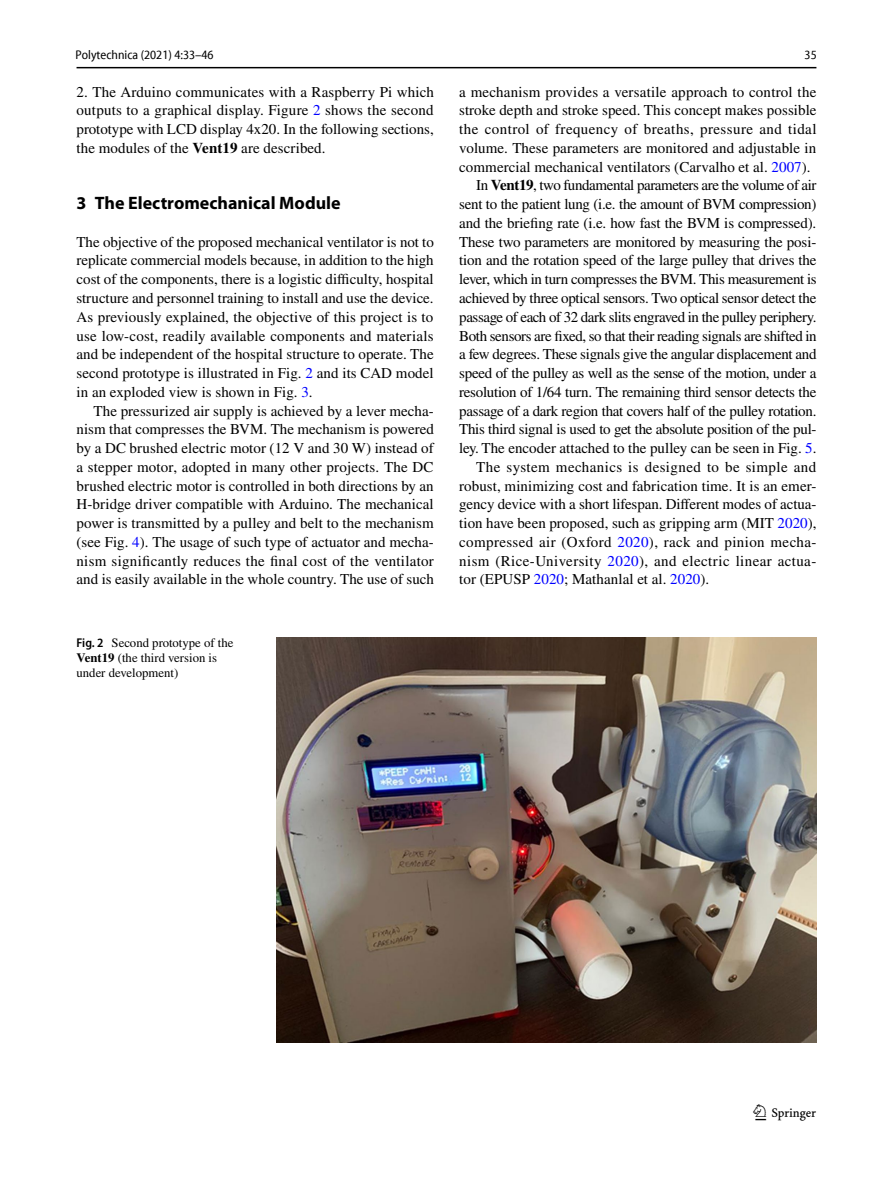
<style>
.page{position:relative;width:893px;height:1187px;background:#fff}
.page>*{position:absolute;margin:0;border:0;box-sizing:border-box;transform-origin:0 0}
.t1{font:22.5px "Springnew Regular 3";color:#000}
.t2{font:700 18px "Myriad Pro";color:#000}
.t3{font:15px/18.8px "STIX";letter-spacing:-.005em;color:#000;text-align:justify}
.t4{font:15px "STIX";letter-spacing:-.025em;color:#000}
.t5{font:15px "STIX";letter-spacing:.025em;color:#000}
.t6{font:15px "STIX";letter-spacing:.015em;color:#000}
.t7{font:15px "STIX";letter-spacing:.03em;color:#000}
.t8{font:12.75px/15px "STIX";color:#000}
.t9{font:semi-condensed 12.75px "Myriad Pro Unic";color:#000}
.s1{color:#00f}
.s2{font-weight:700}
.s3{font-family:"Myriad Pro";font-weight:600;font-stretch:semi-condensed}
</style>
<div class="page">
<hr style="left:77px;top:67px;width:739px;height:1px;background:#000">
<img style="left:276px;top:637px;width:540px;height:404px">
<p class="t9" style="left:76px;top:50px;width:140px">Polytechnica (2021) 4:33–46</p>
<p class="t9" style="left:805px;top:50px;width:14px">35</p>
<p class="t3" style="left:77px;top:83px;width:359px">2. The Arduino communicates with a Raspberry Pi which outputs to a graphical display. Figure <span class="s1">2</span> shows the second prototype with LCD display 4x20. In the following sections, the modules of the <span class="s2">Vent19</span> are described.</p>
<p class="t2" style="left:77px;top:191px;width:266px">3 The Electromechanical Module</p>
<p class="t3" style="left:77px;top:233px;width:359px">The objective of the proposed mechanical ventilator is not to replicate commercial models because, in addition to the high cost of the components, there is a logistic difficulty, hospital structure and personnel training to install and use the device.<br>As previously explained, the objective of this project is to use low-cost, readily available components and materials and be independent of the hospital structure to operate. The second prototype is illustrated in Fig. <span class="s1">2</span> and its CAD model in an exploded view is shown in Fig. <span class="s1">3</span>.</p>
<p class="t3" style="left:77px;top:402px;width:359px;text-indent:17px">The pressurized air supply is achieved by a lever mecha&shy;nism that compresses the BVM. The mechanism is powered by a DC brushed electric motor (12 V and 30 W) instead of a stepper motor, adopted in many other projects. The DC brushed electric motor is controlled in both directions by an H-bridge driver compatible with Arduino. The mechanical power is transmitted by a pulley and belt to the mechanism (see Fig. <span class="s1">4</span>). The usage of such type of actuator and mecha&shy;nism significantly reduces the final cost of the ventilator and is easily available in the whole country. The use of such</p>
<p class="t8" style="left:77px;top:635px;width:159px"><span class="s3">Fig. 2</span> Second prototype of the<br><span class="s2">Vent19</span> (the third version is under development)</p>
<p class="t6" style="left:459px;top:81px;width:359px">a mechanism provides a versatile approach to control the</p>
<p class="t3" style="left:459px;top:102px;width:359px">stroke depth and stroke speed. This concept makes possible</p>
<p class="t7" style="left:459px;top:119px;width:359px">the control of frequency of breaths, pressure and tidal</p>
<p class="t3" style="left:459px;top:139px;width:358px">volume. These parameters are monitored and adjustable in</p>
<p class="t3" style="left:459px;top:158px;width:353px">commercial mechanical ventilators (Carvalho et al. <span class="s1">2007</span>).</p>
<p class="t4" style="left:476px;top:175px;width:342px">In <span class="s2">Vent19</span>, two fundamental parameters are the volume of air</p>
<p class="t3" style="left:459px;top:196px;width:359px">sent to the patient lung (i.e. the amount of BVM compression)</p>
<p class="t3" style="left:459px;top:214px;width:359px">and the briefing rate (i.e. how fast the BVM is compressed).</p>
<p class="t3" style="left:459px;top:233px;width:359px">These two parameters are monitored by measuring the posi-</p>
<p class="t3" style="left:459px;top:252px;width:359px">tion and the rotation speed of the large pulley that drives the</p>
<p class="t3" style="left:459px;top:271px;width:359px">lever, which in turn compresses the BVM. This measurement is</p>
<p class="t3" style="left:459px;top:289px;width:359px">achieved by three optical sensors. Two optical sensor detect the</p>
<p class="t4" style="left:459px;top:306px;width:359px">passage of each of 32 dark slits engraved in the pulley periphery.</p>
<p class="t4" style="left:459px;top:325px;width:359px">Both sensors are fixed, so that their reading signals are shifted in</p>
<p class="t3" style="left:459px;top:346px;width:359px">a few degrees. These signals give the angular displacement and</p>
<p class="t3" style="left:459px;top:364px;width:359px">speed of the pulley as well as the sense of the motion, under a</p>
<p class="t3" style="left:459px;top:383px;width:359px">resolution of 1/64 turn. The remaining third sensor detects the</p>
<p class="t3" style="left:459px;top:402px;width:359px">passage of a dark region that covers half of the pulley rotation.</p>
<p class="t3" style="left:459px;top:421px;width:359px">This third signal is used to get the absolute position of the pul-</p>
<p class="t3" style="left:459px;top:439px;width:359px">ley. The encoder attached to the pulley can be seen in Fig. <span class="s1">5</span>.</p>
<p class="t5" style="left:476px;top:456px;width:341px">The system mechanics is designed to be simple and</p>
<p class="t3" style="left:459px;top:477px;width:359px">robust, minimizing cost and fabrication time. It is an emer-</p>
<p class="t3" style="left:459px;top:496px;width:359px">gency device with a short lifespan. Different modes of actua-</p>
<p class="t3" style="left:459px;top:514px;width:359px">tion have been proposed, such as gripping arm (MIT <span class="s1">2020</span>),</p>
<p class="t5" style="left:459px;top:531px;width:359px">compressed air (Oxford <span class="s1">2020</span>), rack and pinion mecha-</p>
<p class="t5" style="left:459px;top:550px;width:359px">nism (Rice-University <span class="s1">2020</span>), and electric linear actua-</p>
<p class="t3" style="left:459px;top:571px;width:252px">tor (EPUSP <span class="s1">2020</span>; Mathanlal et al. <span class="s1">2020</span>).</p>
<h1 class="t1" style="left:755px;top:1104px;width:62px">1 3</h1>
</div>
